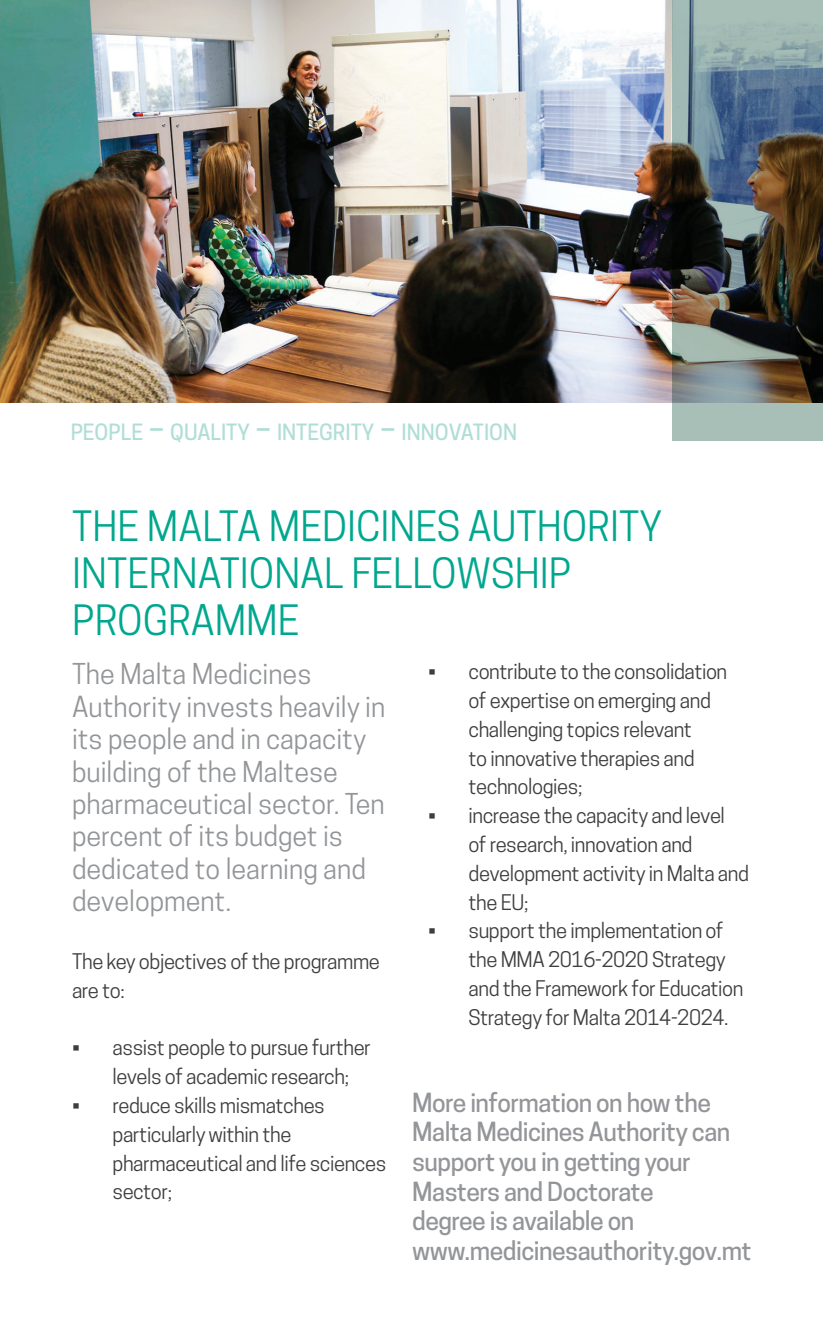
<style>
.page{position:relative;width:823px;height:1340px;background:#fff}
.page>*{position:absolute;margin:0;border:0;box-sizing:border-box;transform-origin:0 0}
.t1{font:39.15px/47px "Cooper Hewitt";color:#00a78e}
.t2{font:27px/32.4px "Cooper Hewitt";color:#939598}
.t3{font:500 24.75px/29.7px "Cooper Hewitt";letter-spacing:-.02em;color:#939598}
.t4{font:500 21.15px "Cooper Hewitt";color:#b0ded6}
.t5{font:20.25px/28.8px "Cooper Hewitt";letter-spacing:-.02em;color:#3e3e3f}
.s1{font-size:30.15px}
</style>
<div class="page">
<img style="left:0;top:0;width:672px;height:402px">
<img style="left:672px;top:0;width:151px;height:440px">
<p class="t4" style="left:70px;top:420px;width:448px">PEOPLE <span class="s1">–</span> QUALITY <span class="s1">–</span> INTEGRITY <span class="s1">–</span> INNOVATION</p>
<h1 class="t1" style="left:72px;top:503px;width:591px">THE MALTA MEDICINES AUTHORITY<br>INTERNATIONAL FELLOWSHIP<br>PROGRAMME</h1>
<h2 class="t2" style="left:72px;top:658px;width:315px">The Malta Medicines<br>Authority invests heavily in its people and in capacity building of the Maltese pharmaceutical sector. Ten percent of its budget is dedicated to learning and development.</h2>
<p class="t5" style="left:72px;top:946px;width:309px">The key objectives of the programme are to:</p>
<p class="t5" style="left:468px;top:657px;width:260px;text-indent:-40px">• contribute to the consolidation of expertise on emerging and challenging topics relevant<br>to innovative therapies and technologies;</p>
<p class="t5" style="left:468px;top:801px;width:282px;text-indent:-40px">• increase the capacity and level<br>of research, innovation and development activity in Malta and the EU;</p>
<p class="t5" style="left:468px;top:916px;width:276px;text-indent:-40px">• support the implementation of the MMA 2016-2020 Strategy and the Framework for Education<br>Strategy for Malta 2014-2024.</p>
<p class="t5" style="left:112px;top:1033px;width:260px;text-indent:-40px">• assist people to pursue further levels of academic research;</p>
<p class="t5" style="left:112px;top:1090px;width:275px;text-indent:-40px">• reduce skills mismatches particularly within the pharmaceutical and life sciences sector;</p>
<p class="t3" style="left:412px;top:1087px;width:341px">More information on how the<br>Malta Medicines Authority can support you in getting your<br>Masters and Doctorate<br>degree is available on www.medicinesauthority.gov.mt</p>
</div>
